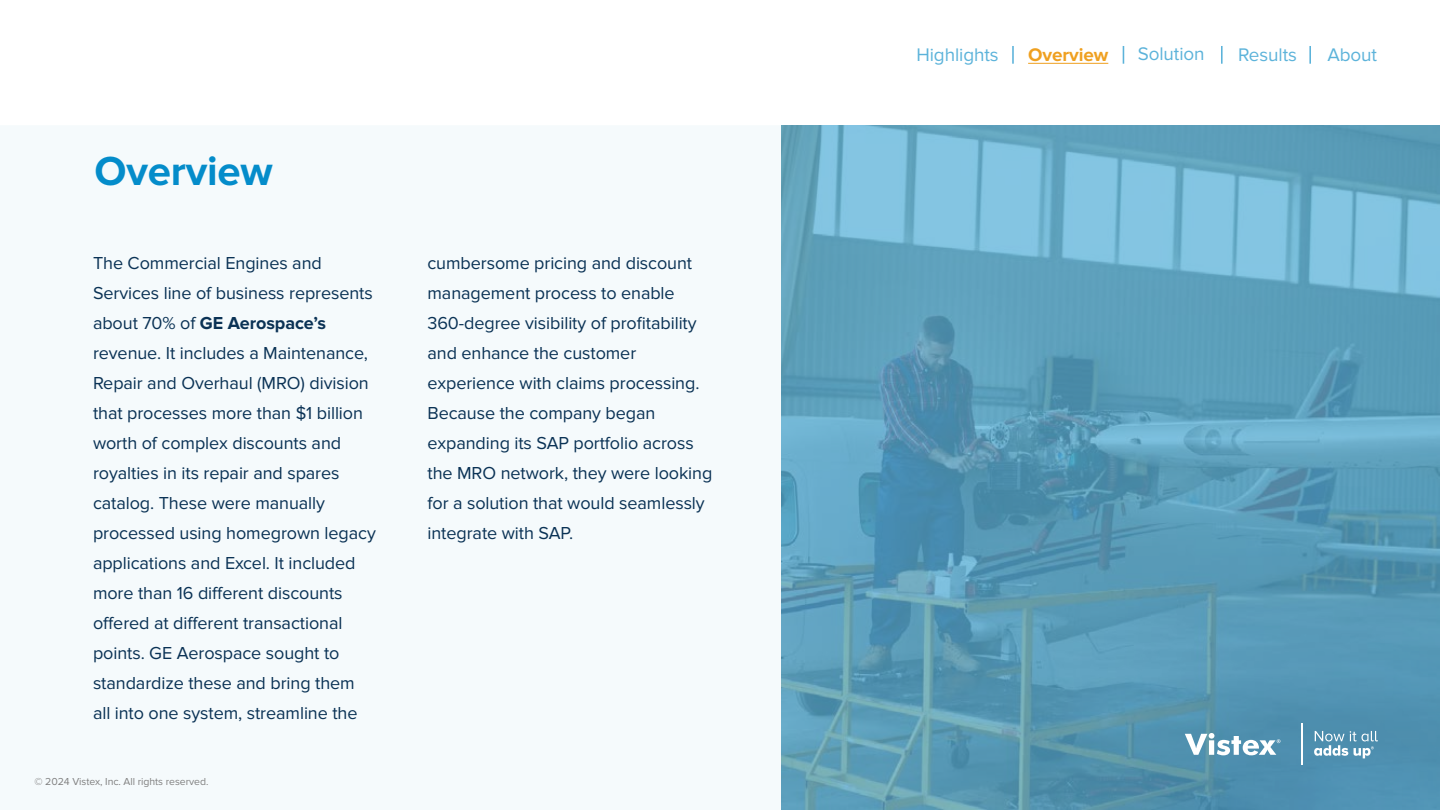
<style>
.page{position:relative;width:1440px;height:810px;background:#fff}
.page>*{position:absolute;margin:0;border:0;box-sizing:border-box;transform-origin:0 0}
.t1{font:700 42px "Proxima Nova";letter-spacing:-.005em;color:#048cca}
.t2{font:18.9px "Proxima Nova";letter-spacing:-.005em;color:#5cb3da}
.t3{font:700 18.9px "Proxima Nova";letter-spacing:-.005em;color:#efa020}
.t4{font:18px/30px "Proxima Nova";letter-spacing:-.005em;color:#0a3255}
.t5{font:10.5px "Proxima Nova";letter-spacing:-.005em;color:#808080}
.s1{font-weight:700}
</style>
<div class="page">
<svg style="left:782px;top:125px;width:658px;height:685px;background:#65a7c3"></svg>
<img style="left:911px;top:402px;width:529px;height:408px">
<hr style="left:1028px;top:63px;width:80px;height:1px;background:#efa020">
<svg style="left:1012px;top:46px;width:2px;height:18px"></svg>
<svg style="left:1123px;top:46px;width:1px;height:18px"></svg>
<svg style="left:1221px;top:46px;width:2px;height:18px"></svg>
<svg style="left:1309px;top:46px;width:2px;height:18px"></svg>
<hr style="left:1302px;top:723px;width:1px;height:42px;background:#fff">
<svg style="left:1185px;top:733px;width:96px;height:22px"></svg>
<svg style="left:1314px;top:731px;width:64px;height:27px"></svg>
<h1 class="t1" style="left:94px;top:147px;width:180px">Overview</h1>
<p class="t4" style="left:93px;top:249px;width:284px">The Commercial Engines and Services line of business represents about 70% of <span class="s1">GE Aerospace’s </span>revenue. It includes a Maintenance, Repair and Overhaul (MRO) division that processes more than $1 billion worth of complex discounts and royalties in its repair and spares catalog. These were manually processed using homegrown legacy applications and Excel. It included more than 16 different discounts offered at different transactional points. GE Aerospace sought to standardize these and bring them all into one system, streamline the</p>
<p class="t4" style="left:427px;top:249px;width:286px">cumbersome pricing and discount management process to enable<br>360-degree visibility of profitability and enhance the customer experience with claims processing.<br>Because the company began expanding its SAP portfolio across the MRO network, they were looking for a solution that would seamlessly integrate with SAP.</p>
<p class="t5" style="left:34px;top:776px;width:175px">© 2024 Vistex, Inc. All rights reserved.</p>
<p class="t2" style="left:916px;top:44px;width:84px">Highlights</p>
<p class="t3" style="left:1028px;top:44px;width:82px">Overview</p>
<p class="t2" style="left:1138px;top:43px;width:68px">Solution</p>
<p class="t2" style="left:1238px;top:44px;width:60px">Results</p>
<p class="t2" style="left:1327px;top:44px;width:51px">About</p>
</div>
